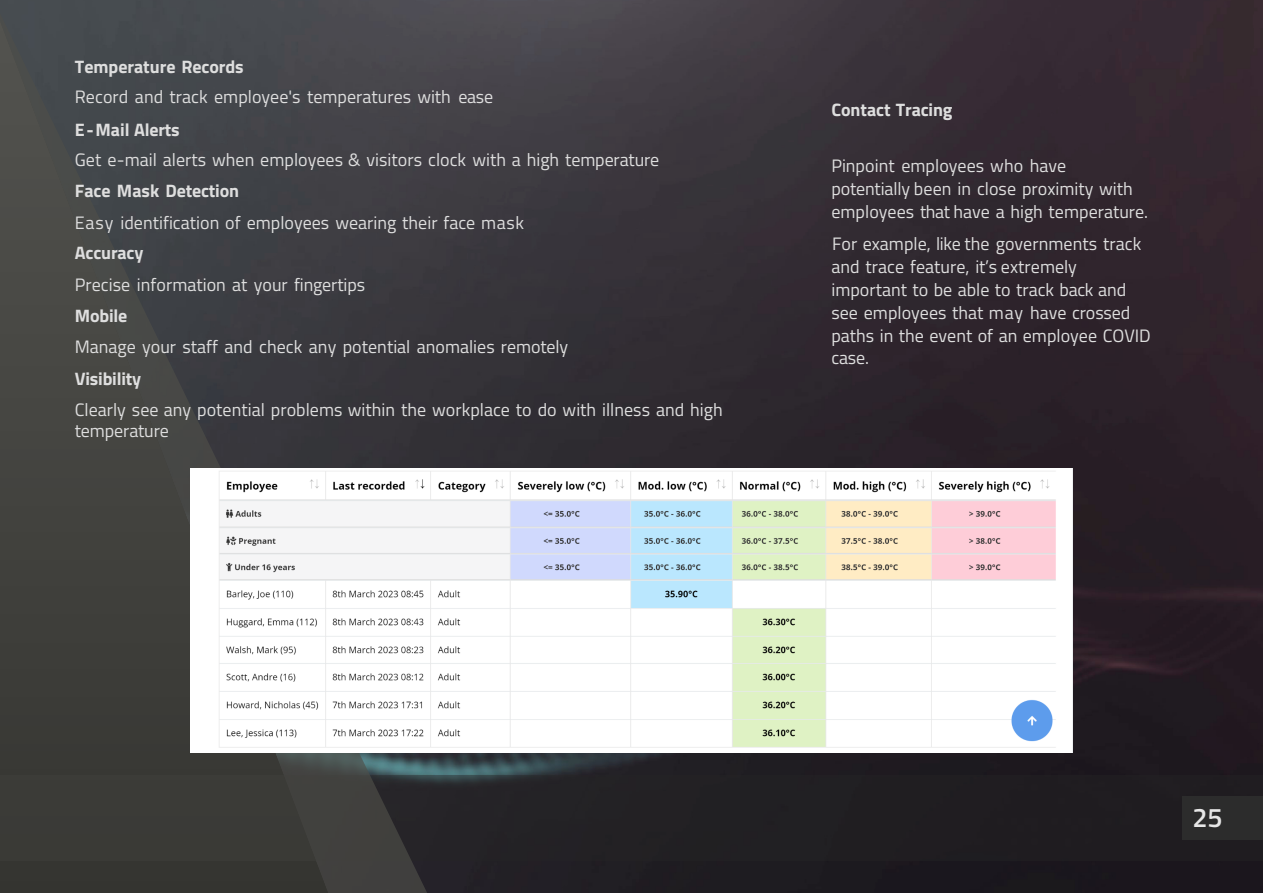
<style>
.page{position:relative;width:1263px;height:893px;background:#fff}
.page>*{position:absolute;margin:0;border:0;box-sizing:border-box;transform-origin:0 0}
.t1{font:600 27px "Titillium Web";color:#e7e7e7}
.t2{font:18px/23.1px "Titillium Web";color:#dedede}
.t3{font:700 18px "Titillium Web";letter-spacing:-.01em;color:#dedede}
</style>
<div class="page">
<img style="left:433px;top:0;width:830px;height:893px">
<div style="left:0;top:775px;width:1263px;height:85px;background:#262626"></div>
<svg style="left:0;top:0;width:433px;height:893px;fill:#404041"></svg>
<div style="left:1182px;top:796px;width:81px;height:43px;background:#2c2c2c"></div>
<img style="left:191px;top:468px;width:881px;height:284px">
<p class="t3" style="left:75px;top:52px;width:170px">Temperature Records</p>
<p class="t2" style="left:75px;top:85px;width:420px">Record and track employee's temperatures with ease</p>
<p class="t3" style="left:75px;top:115px;width:106px">E-Mail Alerts</p>
<p class="t2" style="left:75px;top:148px;width:586px">Get e-mail alerts when employees &amp; visitors clock with a high temperature</p>
<p class="t3" style="left:75px;top:176px;width:166px">Face Mask Detection</p>
<p class="t2" style="left:75px;top:211px;width:451px">Easy identification of employees wearing their face mask</p>
<p class="t3" style="left:75px;top:239px;width:70px">Accuracy</p>
<p class="t2" style="left:75px;top:273px;width:292px">Precise information at your fingertips</p>
<p class="t3" style="left:75px;top:302px;width:54px">Mobile</p>
<p class="t2" style="left:75px;top:334px;width:495px">Manage your staff and check any potential anomalies remotely</p>
<p class="t3" style="left:75px;top:364px;width:68px">Visibility</p>
<p class="t2" style="left:75px;top:398px;width:649px;line-height:21.6px">Clearly see any potential problems within the workplace to do with illness and high temperature</p>
<p class="t3" style="left:831px;top:95px;width:123px">Contact Tracing</p>
<p class="t2" style="left:831px;top:154px;width:318px">Pinpoint employees who have potentially been in close proximity with employees that have a high temperature.</p>
<p class="t2" style="left:831px;top:232px;width:321px">For example, like the governments track and trace feature, it’s extremely important to be able to track back and see employees that may have crossed paths in the event of an employee COVID</p>
<p class="t2" style="left:831px;top:346px;width:39px">case.</p>
<h1 class="t1" style="left:1192px;top:797px;width:32px">25</h1>
</div>
